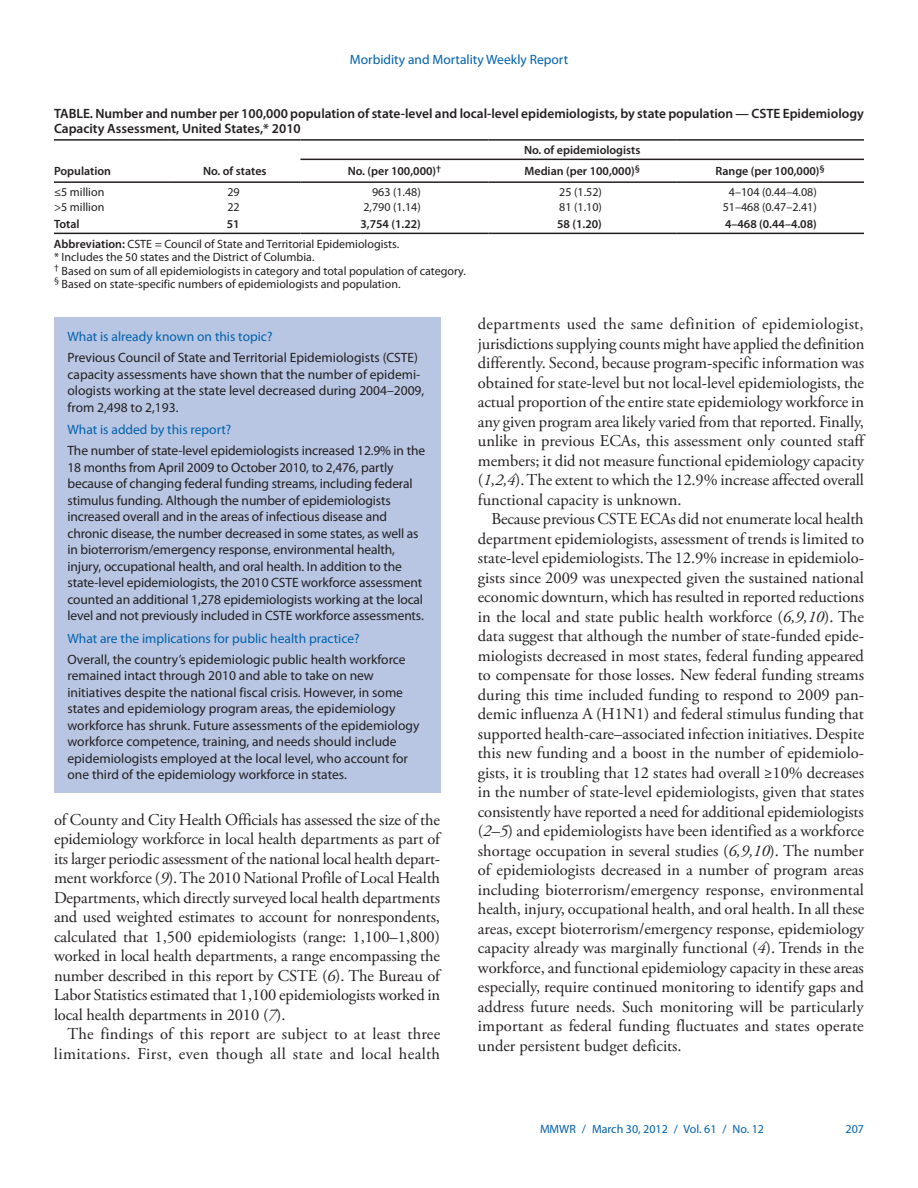
<style>
.page{position:relative;width:918px;height:1188px;background:#fff}
.page>*{position:absolute;margin:0;border:0;box-sizing:border-box;transform-origin:0 0}
.Body_Text{font:16.5px/19.5px "Adobe Garamond Pro";color:#231f20;text-align:justify}
.Body_Text-2{font:16.5px/19.5px "Adobe Garamond Pro";letter-spacing:.02em;color:#231f20;text-align:right}
.FB_answer{font:13.5px/16.5px "Myriad Pro";letter-spacing:-.01em;color:#231f20}
.t1{font:600 13.5px/15px "Myriad Pro";color:#231f20}
.FB_question{font:13.5px "Myriad Pro";color:#0161ab}
._8pt_Footnote_SUPPOR{font:12px "Myriad Pro";color:#231f20}
.Table_Data_8pt_Semib{font:600 12px "Myriad Pro";color:#231f20}
.Table_Data_8pt{font:12px "Myriad Pro";color:#231f20}
.Footnote_NO_Indent{font:12px "Myriad Pro";color:#231f20}
.t2{font:12px "Myriad Pro";color:#0161ab}
.s1{font-weight:600}
.s2{font-style:italic}
</style>
<div class="page">
<hr style="left:300px;top:181px;width:188px;height:2px;background:#231f20">
<hr style="left:488px;top:181px;width:188px;height:2px;background:#231f20">
<hr style="left:676px;top:181px;width:188px;height:2px;background:#231f20">
<hr style="left:54px;top:181px;width:115px;height:2px;background:#231f20">
<hr style="left:169px;top:181px;width:131px;height:2px;background:#231f20">
<hr style="left:54px;top:139px;width:115px;height:2px;background:#231f20">
<hr style="left:169px;top:139px;width:131px;height:2px;background:#231f20">
<hr style="left:300px;top:139px;width:188px;height:2px;background:#231f20">
<hr style="left:488px;top:139px;width:188px;height:2px;background:#231f20">
<hr style="left:676px;top:139px;width:188px;height:2px;background:#231f20">
<hr style="left:54px;top:233px;width:115px;height:1px;background:#231f20">
<hr style="left:169px;top:233px;width:131px;height:1px;background:#231f20">
<hr style="left:300px;top:233px;width:188px;height:1px;background:#231f20">
<hr style="left:488px;top:233px;width:188px;height:1px;background:#231f20">
<hr style="left:676px;top:233px;width:188px;height:1px;background:#231f20">
<hr style="left:300px;top:159px;width:564px;height:1px;background:#231f20">
<div style="left:54px;top:318px;width:386px;height:475px;background:#b8c6e3"></div>
<p class="FB_question" style="left:350px;top:51px;width:220px">Morbidity and Mortality Weekly Report</p>
<p class="t1" style="left:54px;top:106px;width:811px">TABLE. Number and number per 100,000 population of state-level and local-level epidemiologists, by state population — CSTE Epidemiology<br>Capacity Assessment, United States,* 2010</p>
<p class="Table_Data_8pt_Semib" style="left:54px;top:164px;width:59px">Population</p>
<p class="Table_Data_8pt_Semib" style="left:524px;top:143px;width:118px">No. of epidemiologists</p>
<p class="Table_Data_8pt_Semib" style="left:203px;top:164px;width:65px">No. of states</p>
<p class="Table_Data_8pt_Semib" style="left:348px;top:164px;width:95px">No. (per 100,000)<sup>†</sup></p>
<p class="Table_Data_8pt_Semib" style="left:524px;top:164px;width:117px">Median (per 100,000)<sup>§</sup></p>
<p class="Table_Data_8pt_Semib" style="left:715px;top:164px;width:111px">Range (per 100,000)<sup>§</sup></p>
<p class="Table_Data_8pt" style="left:54px;top:185px;width:52px">≤5 million</p>
<p class="Table_Data_8pt" style="left:227px;top:185px;width:14px">29</p>
<p class="Table_Data_8pt" style="left:372px;top:185px;width:50px">963 (1.48)</p>
<p class="Table_Data_8pt" style="left:559px;top:185px;width:44px">25 (1.52)</p>
<p class="Table_Data_8pt" style="left:729px;top:185px;width:89px">4–104 (0.44–4.08)</p>
<p class="Table_Data_8pt" style="left:54px;top:199px;width:52px">&gt;5 million</p>
<p class="Table_Data_8pt" style="left:227px;top:199px;width:14px">22</p>
<p class="Table_Data_8pt" style="left:363px;top:199px;width:59px">2,790 (1.14)</p>
<p class="Table_Data_8pt" style="left:559px;top:199px;width:44px">81 (1.10)</p>
<p class="Table_Data_8pt" style="left:723px;top:199px;width:96px">51–468 (0.47–2.41)</p>
<p class="Table_Data_8pt_Semib" style="left:54px;top:217px;width:27px">Total</p>
<p class="Table_Data_8pt_Semib" style="left:227px;top:217px;width:14px">51</p>
<p class="Table_Data_8pt_Semib" style="left:360px;top:217px;width:62px">3,754 (1.22)</p>
<p class="Table_Data_8pt_Semib" style="left:557px;top:217px;width:46px">58 (1.20)</p>
<p class="Table_Data_8pt_Semib" style="left:725px;top:217px;width:93px">4–468 (0.44–4.08)</p>
<p class="Footnote_NO_Indent" style="left:54px;top:236px;width:347px"><span class="s1">Abbreviation:</span> CSTE = Council of State and Territorial Epidemiologists.</p>
<p class="_8pt_Footnote_SUPPOR" style="left:54px;top:250px;width:262px">* Includes the 50 states and the District of Columbia.</p>
<p class="_8pt_Footnote_SUPPOR" style="left:54px;top:263px;width:413px"><sup>†</sup> Based on sum of all epidemiologists in category and total population of category.</p>
<p class="_8pt_Footnote_SUPPOR" style="left:54px;top:277px;width:348px"><sup>§</sup> Based on state-specific numbers of epidemiologists and population.</p>
<p class="FB_question" style="left:68px;top:328px;width:206px">What is already known on this topic?</p>
<p class="FB_answer" style="left:68px;top:349px;width:358px">Previous Council of State and Territorial Epidemiologists (CSTE) capacity assessments have shown that the number of epidemi&shy;ologists working at the state level decreased during 2004–2009, from 2,498 to 2,193.</p>
<p class="FB_question" style="left:68px;top:421px;width:165px">What is added by this report?</p>
<p class="FB_answer" style="left:68px;top:442px;width:359px">The number of state-level epidemiologists increased 12.9% in the 18 months from April 2009 to October 2010, to 2,476, partly because of changing federal funding streams, including federal stimulus funding. Although the number of epidemiologists increased overall and in the areas of infectious disease and chronic disease, the number decreased in some states, as well as in bioterrorism/emergency response, environmental health, injury, occupational health, and oral health. In addition to the state-level epidemiologists, the 2010 CSTE workforce assessment counted an additional 1,278 epidemiologists working at the local level and not previously included in CSTE workforce assessments.</p>
<p class="FB_question" style="left:68px;top:630px;width:294px">What are the implications for public health practice?</p>
<p class="FB_answer" style="left:68px;top:651px;width:353px">Overall, the country’s epidemiologic public health workforce remained intact through 2010 and able to take on new initiatives despite the national fiscal crisis. However, in some states and epidemiology program areas, the epidemiology workforce has shrunk. Future assessments of the epidemiology workforce competence, training, and needs should include epidemiologists employed at the local level, who account for one third of the epidemiology workforce in states.</p>
<p class="Body_Text" style="left:54px;top:811px;width:388px">of County and City Health Officials has assessed the size of the epidemiology workforce in local health departments as part of its larger periodic assessment of the national local health depart&shy;ment workforce (<span class="s2">9</span>). The 2010 National Profile of Local Health Departments, which directly surveyed local health departments and used weighted estimates to account for nonrespondents, calculated that 1,500 epidemiologists (range: 1,100–1,800) worked in local health departments, a range encompassing the number described in this report by CSTE (<span class="s2">6</span>). The Bureau of Labor Statistics estimated that 1,100 epidemiologists worked in local health departments in 2010 (<span class="s2">7</span>).</p>
<p class="Body_Text-2" style="left:54px;top:1025px;width:388px">The findings of this report are subject to at least three limitations. First, even though all state and local health</p>
<p class="Body_Text" style="left:478px;top:315px;width:388px">departments used the same definition of epidemiologist, jurisdictions supplying counts might have applied the definition differently. Second, because program-specific information was obtained for state-level but not local-level epidemiologists, the actual proportion of the entire state epidemiology workforce in any given program area likely varied from that reported. Finally, unlike in previous ECAs, this assessment only counted staff members; it did not measure functional epidemiology capacity (<span class="s2">1,2,4</span>). The extent to which the 12.9% increase affected overall functional capacity is unknown.</p>
<p class="Body_Text" style="left:478px;top:510px;width:388px;text-indent:13px">Because previous CSTE ECAs did not enumerate local health department epidemiologists, assessment of trends is limited to state-level epidemiologists. The 12.9% increase in epidemiolo&shy;gists since 2009 was unexpected given the sustained national economic downturn, which has resulted in reported reductions in the local and state public health workforce (<span class="s2">6,9,10</span>). The data suggest that although the number of state-funded epide&shy;miologists decreased in most states, federal funding appeared to compensate for those losses. New federal funding streams during this time included funding to respond to 2009 pan&shy;demic influenza A (H1N1) and federal stimulus funding that supported health-care–associated infection initiatives. Despite this new funding and a boost in the number of epidemiolo&shy;gists, it is troubling that 12 states had overall ≥10% decreases in the number of state-level epidemiologists, given that states consistently have reported a need for additional epidemiologists (<span class="s2">2–5</span>) and epidemiologists have been identified as a workforce shortage occupation in several studies (<span class="s2">6,9,10</span>). The number of epidemiologists decreased in a number of program areas including bioterrorism/emergency response, environmental health, injury, occupational health, and oral health. In all these areas, except bioterrorism/emergency response, epidemiology capacity already was marginally functional (<span class="s2">4</span>). Trends in the workforce, and functional epidemiology capacity in these areas especially, require continued monitoring to identify gaps and address future needs. Such monitoring will be particularly important as federal funding fluctuates and states operate under persistent budget deficits.</p>
<p class="t2" style="left:540px;top:1121px;width:226px">MMWR / March 30, 2012 / Vol. 61 / No. 12</p>
<p class="t2" style="left:846px;top:1121px;width:20px">207</p>
</div>
